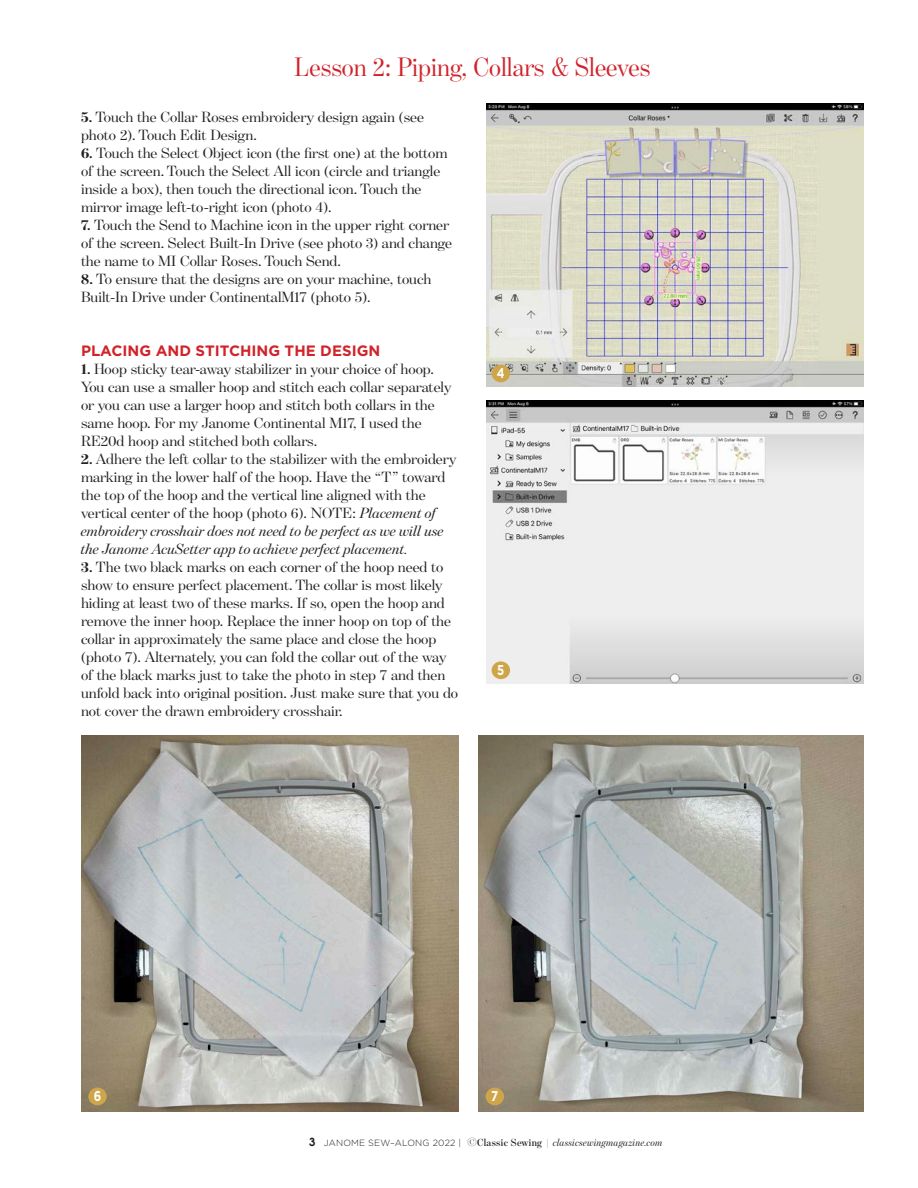
<style>
.page{position:relative;width:918px;height:1188px;background:#fff}
.page>*{position:absolute;margin:0;border:0;box-sizing:border-box;transform-origin:0 0}
.Lead_Paragraph{font:27px "Benton Mod Disp";color:#d1232a}
.Text_-_How_to{font:15px/18px "Benton Mod Disp";color:#231f20;scale:1.1 1}
.Text_-_head{font:700 15px "Gotham";color:#d1232a}
.t1{font:700 14.25px "Gotham";color:#fff;scale:.8 1}
.t2{font:italic 10.5px "Benton Mod Disp";letter-spacing:.02em;color:#231f20}
.s1{font-weight:700}
.s2{font-style:italic}
.s3{font-family:"Moderne Demi";font-style:normal;font-size:12px}
.s4{font-family:"Gotham";font-weight:300;font-style:normal;font-size:9px}
.s5{font-weight:300;font-size:12px}
.s6{font-weight:600;font-style:normal}
.s7{font-weight:300}
</style>
<div class="page">
<img style="left:486px;top:104px;width:378px;height:283px">
<img style="left:486px;top:400px;width:378px;height:284px">
<div style="left:492px;top:365px;width:18px;height:17px;background:#cea549;border-radius:50%"></div>
<div style="left:492px;top:661px;width:18px;height:18px;background:#cea549;border-radius:50%"></div>
<img style="left:81px;top:735px;width:378px;height:377px">
<img style="left:478px;top:735px;width:386px;height:377px">
<div style="left:486px;top:1088px;width:18px;height:17px;background:#cea549;border-radius:50%"></div>
<div style="left:88px;top:1088px;width:19px;height:17px;background:#cea549;border-radius:50%"></div>
<p class="Lead_Paragraph" style="left:294px;top:52px;width:358px">Lesson 2: Piping, Collars &amp; Sleeves</p>
<p class="Text_-_How_to" style="left:81px;top:107px;width:313px"><span class="s1">5.</span> Touch the Collar Roses embroidery design again (see photo 2). Touch Edit Design.</p>
<p class="Text_-_How_to" style="left:81px;top:143px;width:335px"><span class="s1">6.</span> Touch the Select Object icon (the first one) at the bottom of the screen. Touch the Select All icon (circle and triangle inside a box), then touch the directional icon. Touch the mirror image left-to-right icon (photo 4).</p>
<p class="Text_-_How_to" style="left:81px;top:215px;width:339px"><span class="s1">7.</span> Touch the Send to Machine icon in the upper right corner of the screen. Select Built-In Drive (see photo 3) and change the name to MI Collar Roses. Touch Send.</p>
<p class="Text_-_How_to" style="left:81px;top:269px;width:320px"><span class="s1">8.</span> To ensure that the designs are on your machine, touch<br>Built-In Drive under ContinentalM17 (photo 5).</p>
<p class="Text_-_head" style="left:81px;top:340px;width:301px">PLACING AND STITCHING THE DESIGN</p>
<p class="Text_-_How_to" style="left:81px;top:359px;width:338px"><span class="s1">1.</span> Hoop sticky tear-away stabilizer in your choice of hoop.<br>You can use a smaller hoop and stitch each collar separately or you can use a larger hoop and stitch both collars in the same hoop. For my Janome Continental M17, I used the RE20d hoop and stitched both collars.</p>
<p class="Text_-_How_to" style="left:81px;top:449px;width:343px"><span class="s1">2.</span> Adhere the left collar to the stabilizer with the embroidery marking in the lower half of the hoop. Have the “T” toward the top of the hoop and the vertical line aligned with the vertical center of the hoop (photo 6). NOTE: <span class="s2">Placement of embroidery crosshair does not need to be perfect as we will use the Janome AcuSetter app to achieve perfect placement.</span></p>
<p class="Text_-_How_to" style="left:81px;top:557px;width:344px"><span class="s1">3.</span> The two black marks on each corner of the hoop need to show to ensure perfect placement. The collar is most likely hiding at least two of these marks. If so, open the hoop and remove the inner hoop. Replace the inner hoop on top of the collar in approximately the same place and close the hoop (photo 7). Alternately, you can fold the collar out of the way of the black marks just to take the photo in step 7 and then unfold back into original position. Just make sure that you do not cover the drawn embroidery crosshair.</p>
<p class="t1" style="left:497px;top:364px;width:11px">4</p>
<p class="t1" style="left:497px;top:661px;width:10px">5</p>
<p class="t1" style="left:94px;top:1087px;width:11px">6</p>
<p class="t1" style="left:491px;top:1087px;width:10px">7</p>
<p class="t2" style="left:309px;top:1137px;width:355px"><span class="s3">3</span> <span class="s4">JANOME SEW–ALONG 2022 |</span> <span class="s5">©</span><span class="s6">Classic Sewing</span> <span class="s7">|</span> classicsewingmagazine.com</p>
</div>
